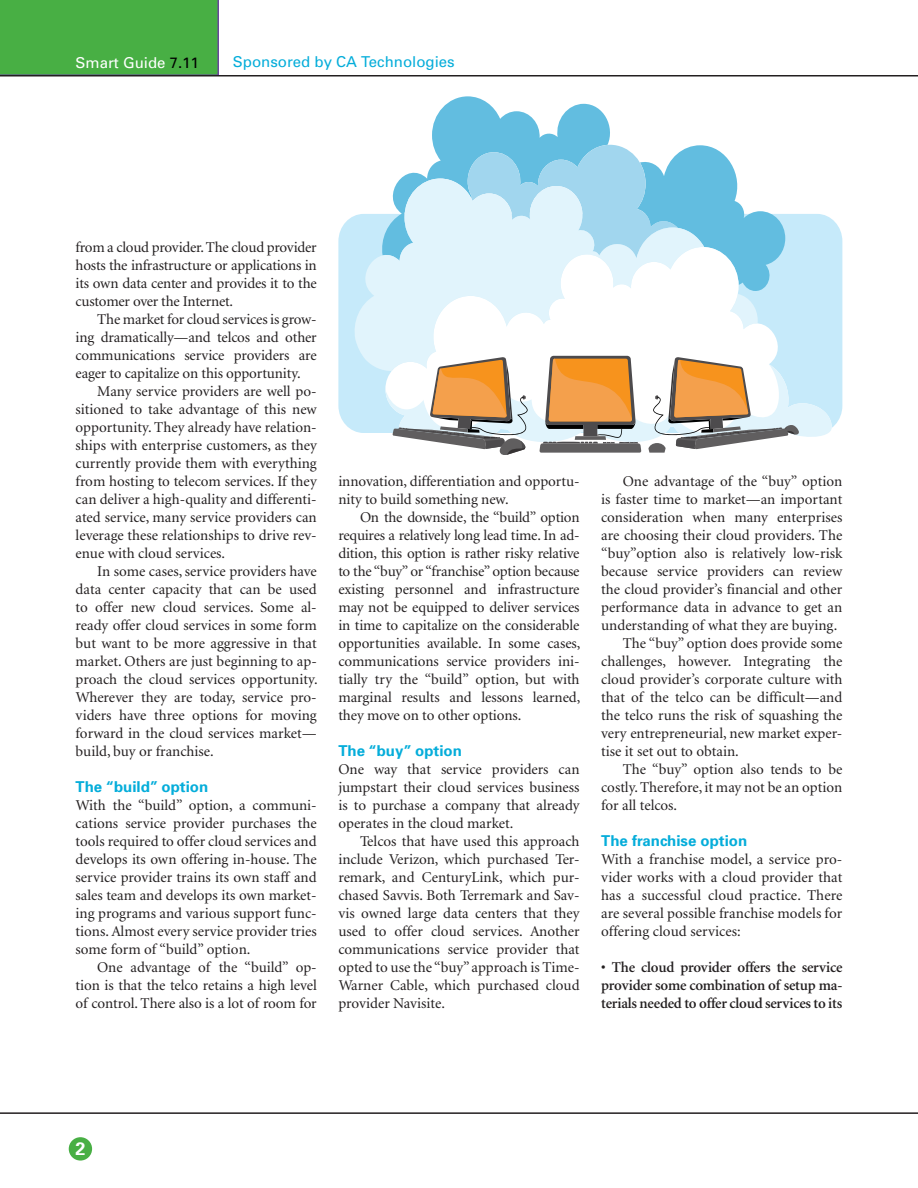
<style>
.page{position:relative;width:918px;height:1188px;background:#fff}
.page>*{position:absolute;margin:0;border:0;box-sizing:border-box;transform-origin:0 0}
.t1{font:700 18px "Univers";color:#fff}
.t2{font:15px/18px "Minion Cyr";color:#231f20;text-align:justify}
.t3{font:600 15px/18px "Minion Cyr";letter-spacing:-.015em;color:#231f20;text-align:justify}
.t4{font:700 15px "Univers";color:#05adda}
.t5{font:15px "Univers";color:#05adda}
.t6{font:15px "Univers";color:#fff}
.s1{color:#000}
</style>
<div class="page">
<div style="left:0;top:0;width:219px;height:75px;background:#48af44"></div>
<hr style="left:0;top:75px;width:918px;height:1px;background:#231f20">
<hr style="left:0;top:1112px;width:918px;height:2px;background:#231f20">
<div style="left:69px;top:1137px;width:23px;height:24px;background:#48af44;border-radius:50%"></div>
<div style="left:338px;top:214px;width:504px;height:219px;background:#c6eafa;border-radius:26px"></div>
<svg style="left:400px;top:96px;width:385px;height:151px"></svg>
<svg style="left:461px;top:145px;width:217px;height:34px;background:#93d0ea"></svg>
<svg style="left:351px;top:179px;width:407px;height:191px"></svg>
<svg style="left:385px;top:247px;width:399px;height:106px;background:#eaf7fc"></svg>
<svg style="left:385px;top:353px;width:447px;height:102px"></svg>
<p class="t6" style="left:76px;top:53px;width:125px">Smart Guide <span class="s1">7.11</span></p>
<p class="t5" style="left:233px;top:52px;width:223px">Sponsored by CA Technologies</p>
<p class="t2" style="left:76px;top:238px;width:243px">from a cloud provider. The cloud provider hosts the infrastructure or applications in its own data center and provides it to the customer over the Internet.</p>
<p class="t2" style="left:76px;top:310px;width:243px;text-indent:22px">The market for cloud services is grow&shy;ing dramatically—and telcos and other communications service providers are eager to capitalize on this opportunity.</p>
<p class="t2" style="left:76px;top:382px;width:243px;text-indent:22px">Many service providers are well po&shy;sitioned to take advantage of this new opportunity. They already have relation&shy;ships with enterprise customers, as they currently provide them with everything from hosting to telecom services. If they can deliver a high-quality and differenti&shy;ated service, many service providers can leverage these relationships to drive rev&shy;enue with cloud services.</p>
<p class="t2" style="left:76px;top:562px;width:244px;text-indent:22px">In some cases, service providers have data center capacity that can be used to offer new cloud services. Some al&shy;ready offer cloud services in some form but want to be more aggressive in that market. Others are just beginning to ap&shy;proach the cloud services opportunity.<br>Wherever they are today, service pro&shy;viders have three options for moving forward in the cloud services market— build, buy or franchise.</p>
<p class="t4" style="left:76px;top:777px;width:134px">The “build” option</p>
<p class="t2" style="left:76px;top:796px;width:243px">With the “build” option, a communi&shy;cations service provider purchases the tools required to offer cloud services and develops its own offering in-house. The service provider trains its own staff and sales team and develops its own market&shy;ing programs and various support func&shy;tions. Almost every service provider tries some form of “build” option.</p>
<p class="t2" style="left:76px;top:958px;width:243px;text-indent:22px">One advantage of the “build” op&shy;tion is that the telco retains a high level of control. There also is a lot of room for</p>
<p class="t2" style="left:338px;top:472px;width:243px">innovation, differentiation and opportu&shy;nity to build something new.</p>
<p class="t2" style="left:338px;top:508px;width:244px;text-indent:22px">On the downside, the “build” option requires a relatively long lead time. In ad&shy;dition, this option is rather risky relative to the “buy” or “franchise” option because existing personnel and infrastructure may not be equipped to deliver services in time to capitalize on the considerable opportunities available. In some cases, communications service providers ini&shy;tially try the “build” option, but with marginal results and lessons learned, they move on to other options.</p>
<p class="t4" style="left:338px;top:741px;width:125px">The “buy” option</p>
<p class="t2" style="left:338px;top:760px;width:243px">One way that service providers can jumpstart their cloud services business is to purchase a company that already operates in the cloud market.</p>
<p class="t2" style="left:338px;top:832px;width:243px;text-indent:22px">Telcos that have used this approach include Verizon, which purchased Ter&shy;remark, and CenturyLink, which pur&shy;chased Savvis. Both Terremark and Sav&shy;vis owned large data centers that they used to offer cloud services. Another communications service provider that opted to use the “buy” approach is Time-Warner Cable, which purchased cloud provider Navisite.</p>
<p class="t2" style="left:623px;top:472px;width:221px">One advantage of the “buy” option</p>
<p class="t2" style="left:601px;top:490px;width:243px">is faster time to market—an important</p>
<p class="t2" style="left:601px;top:508px;width:243px">consideration when many enterprises</p>
<p class="t2" style="left:601px;top:526px;width:243px">are choosing their cloud providers. The</p>
<p class="t2" style="left:601px;top:544px;width:243px">“buy”option also is relatively low-risk</p>
<p class="t2" style="left:601px;top:562px;width:243px">because service providers can review</p>
<p class="t2" style="left:601px;top:580px;width:243px">the cloud provider’s financial and other</p>
<p class="t2" style="left:601px;top:598px;width:243px">performance data in advance to get an</p>
<p class="t2" style="left:601px;top:616px;width:238px">understanding of what they are buying.</p>
<p class="t2" style="left:623px;top:634px;width:221px">The “buy” option does provide some</p>
<p class="t2" style="left:601px;top:652px;width:243px">challenges, however. Integrating the</p>
<p class="t2" style="left:601px;top:670px;width:243px">cloud provider’s corporate culture with</p>
<p class="t2" style="left:601px;top:688px;width:243px">that of the telco can be difficult—and</p>
<p class="t2" style="left:601px;top:706px;width:243px">the telco runs the risk of squashing the</p>
<p class="t2" style="left:601px;top:724px;width:243px">very entrepreneurial, new market exper-</p>
<p class="t2" style="left:601px;top:742px;width:139px">tise it set out to obtain.</p>
<p class="t2" style="left:623px;top:760px;width:221px">The “buy” option also tends to be</p>
<p class="t2" style="left:601px;top:778px;width:243px">costly. Therefore, it may not be an option</p>
<p class="t2" style="left:601px;top:796px;width:78px">for all telcos.</p>
<p class="t4" style="left:601px;top:831px;width:148px">The franchise option</p>
<p class="t2" style="left:601px;top:850px;width:243px">With a franchise model, a service pro&shy;vider works with a cloud provider that has a successful cloud practice. There are several possible franchise models for offering cloud services:</p>
<p class="t3" style="left:601px;top:958px;width:243px">• The cloud provider offers the service provider some combination of setup ma&shy;terials needed to offer cloud services to its</p>
<p class="t1" style="left:76px;top:1137px;width:12px">2</p>
</div>
